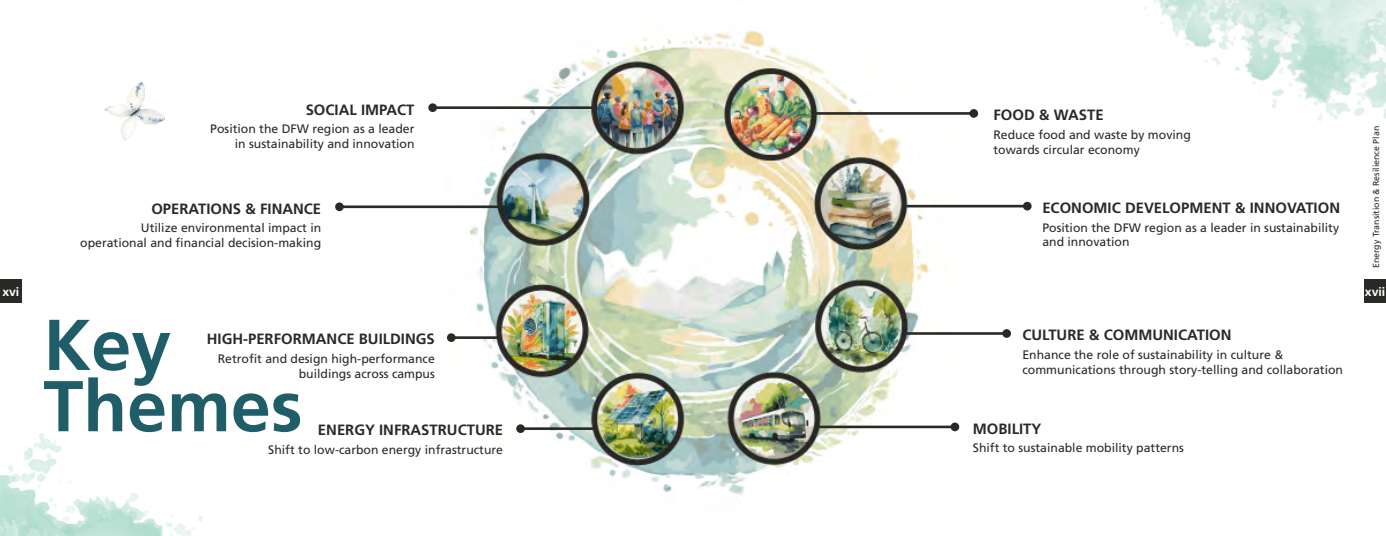
<style>
.page{position:relative;width:1386px;height:536px;background:#fff}
.page>*{position:absolute;margin:0;border:0;box-sizing:border-box;transform-origin:0 0}
.t1{font:700 71.75px/61.2px "Frutiger LT Std";color:#1f5e69}
.Caps_Bold{font:700 14.88px "Frutiger LT Std";color:#2b2926}
.t2{font:12.25px/14.7px "Frutiger LT Std";color:#2b2926;text-align:right}
.t3{font:700 12.25px "Frutiger LT Std";color:#fff}
.t4{font:8.75px "Frutiger LT Std";color:#2b2926}
</style>
<div class="page">
<div style="left:1364px;top:279px;width:22px;height:24px;background:#2b2926"></div>
<div style="left:0;top:279px;width:22px;height:24px;background:#2b2926"></div>
<img style="left:447px;top:30px;width:510px;height:465px">
<hr style="left:432px;top:106px;width:161px;height:3px;background:#2b2926">
<div style="left:428px;top:103px;width:9px;height:9px;background:#2b2926;border-radius:50%"></div>
<hr style="left:339px;top:205px;width:161px;height:3px;background:#2b2926">
<div style="left:335px;top:202px;width:9px;height:9px;background:#2b2926;border-radius:50%"></div>
<hr style="left:451px;top:336px;width:48px;height:3px;background:#2b2926">
<div style="left:447px;top:333px;width:9px;height:9px;background:#2b2926;border-radius:50%"></div>
<hr style="left:520px;top:427px;width:76px;height:3px;background:#2b2926">
<div style="left:516px;top:424px;width:9px;height:9px;background:#2b2926;border-radius:50%"></div>
<hr style="left:813px;top:112px;width:161px;height:3px;background:#2b2926">
<div style="left:969px;top:109px;width:9px;height:9px;background:#2b2926;border-radius:50%"></div>
<hr style="left:906px;top:205px;width:121px;height:2px;background:#2b2926">
<div style="left:1023px;top:202px;width:9px;height:8px;background:#2b2926;border-radius:50%"></div>
<hr style="left:905px;top:332px;width:101px;height:2px;background:#2b2926">
<div style="left:1002px;top:329px;width:9px;height:9px;background:#2b2926;border-radius:50%"></div>
<hr style="left:819px;top:425px;width:136px;height:3px;background:#2b2926">
<div style="left:951px;top:422px;width:8px;height:9px;background:#2b2926;border-radius:50%"></div>
<img style="left:0;top:433px;width:203px;height:103px">
<img style="left:1144px;top:0;width:242px;height:122px">
<img style="left:104px;top:82px;width:62px;height:59px">
<p class="Caps_Bold" style="left:306px;top:100px;width:110px">SOCIAL IMPACT</p>
<p class="t2" style="left:210px;top:121px;width:206px">Position the DFW region as a leader in sustainability and innovation</p>
<p class="Caps_Bold" style="left:151px;top:200px;width:171px">OPERATIONS &amp; FINANCE</p>
<p class="t2" style="left:80px;top:221px;width:242px">Utilize environmental impact in operational and financial decision-making</p>
<p class="Caps_Bold" style="left:993px;top:106px;width:112px">FOOD &amp; WASTE</p>
<p class="t2" style="left:993px;top:127px;width:199px;text-align:left">Reduce food and waste by moving towards circular economy</p>
<p class="Caps_Bold" style="left:1042px;top:199px;width:299px">ECONOMIC DEVELOPMENT &amp; INNOVATION</p>
<p class="t2" style="left:1042px;top:220px;width:298px;text-align:left">Position the DFW region as a leader in sustainability and innovation</p>
<p class="t4" style="left:1371px;top:268px;width:143px;rotate:-90deg">Energy Transition &amp; Resilience Plan</p>
<p class="t3" style="left:2px;top:284px;width:19px">xvi</p>
<p class="t3" style="left:1365px;top:284px;width:22px">xvii</p>
<p class="t1" style="left:43px;top:314px;width:261px">Key<br>Themes</p>
<p class="Caps_Bold" style="left:207px;top:330px;width:230px">HIGH-PERFORMANCE BUILDINGS</p>
<p class="t2" style="left:218px;top:351px;width:219px">Retrofit and design high-performance buildings across campus</p>
<p class="Caps_Bold" style="left:318px;top:421px;width:187px">ENERGY INFRASTRUCTURE</p>
<p class="t2" style="left:268px;top:442px;width:236px">Shift to low-carbon energy infrastructure</p>
<p class="Caps_Bold" style="left:1022px;top:326px;width:210px">CULTURE &amp; COMMUNICATION</p>
<p class="t2" style="left:1022px;top:347px;width:322px;text-align:left">Enhance the role of sustainability in culture &amp; communications through story-telling and collaboration</p>
<p class="Caps_Bold" style="left:973px;top:419px;width:70px">MOBILITY</p>
<p class="t2" style="left:973px;top:440px;width:213px">Shift to sustainable mobility patterns</p>
</div>
